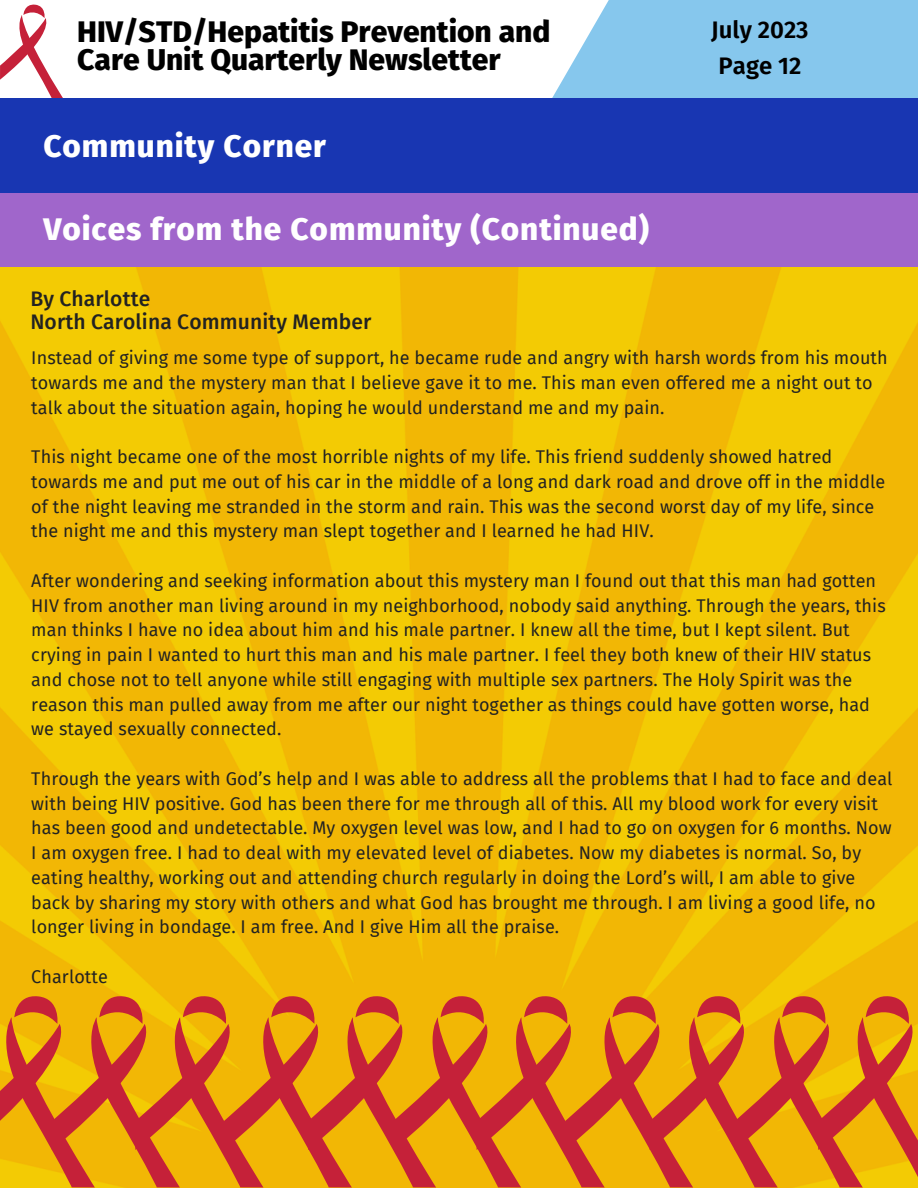
<style>
.page{position:relative;width:918px;height:1188px;background:#fff}
.page>*{position:absolute;margin:0;border:0;box-sizing:border-box;transform-origin:0 0}
.t1{font:800 31.5px "Fira Sans";letter-spacing:.03em;color:#fff}
.t2{font:800 30px/28.2px "Fira Sans";color:#000}
.t3{font:600 24px "Fira Sans";color:#000}
.t4{font:500 21px "Fira Sans";letter-spacing:.005em;color:#222}
.t5{font:18px/24.8px "Fira Sans";letter-spacing:.005em;color:#222}
</style>
<div class="page">
<img style="left:0;top:267px;width:918px;height:727px">
<div style="left:552px;top:0;width:366px;height:197px;background:#86c7ed"></div>
<div style="left:0;top:98px;width:918px;height:99px;background:#1836b2"></div>
<svg style="left:0;top:4px;width:63px;height:94px"></svg>
<div style="left:0;top:194px;width:918px;height:73px;background:#a066cb"></div>
<svg style="left:0;top:994px;width:918px;height:194px;background:#e28516"></svg>
<p class="t2" style="left:77px;top:18px;width:475px">HIV/STD/Hepatitis Prevention and<br>Care Unit Quarterly Newsletter</p>
<p class="t1" style="left:43px;top:128px;width:284px">Community Corner</p>
<p class="t1" style="left:43px;top:210px;width:607px">Voices from the Community (Continued)</p>
<p class="t4" style="left:30px;top:286px;width:121px">By Charlotte</p>
<p class="t4" style="left:30px;top:310px;width:343px">North Carolina Community Member</p>
<p class="t3" style="left:711px;top:16px;width:99px">July 2023</p>
<p class="t3" style="left:719px;top:52px;width:84px">Page 12</p>
<p class="t5" style="left:31px;top:346px;width:858px">Instead of giving me some type of support, he became rude and angry with harsh words from his mouth towards me and the mystery man that I believe gave it to me. This man even offered me a night out to talk about the situation again, hoping he would understand me and my pain.</p>
<p class="t5" style="left:31px;top:445px;width:856px">This night became one of the most horrible nights of my life. This friend suddenly showed hatred towards me and put me out of his car in the middle of a long and dark road and drove off in the middle of the night leaving me stranded in the storm and rain. This was the second worst day of my life, since the night me and this mystery man slept together and I learned he had HIV.</p>
<p class="t5" style="left:31px;top:568px;width:856px">After wondering and seeking information about this mystery man I found out that this man had gotten HIV from another man living around in my neighborhood, nobody said anything. Through the years, this man thinks I have no idea about him and his male partner. I knew all the time, but I kept silent. But crying in pain I wanted to hurt this man and his male partner. I feel they both knew of their HIV status and chose not to tell anyone while still engaging with multiple sex partners. The Holy Spirit was the reason this man pulled away from me after our night together as things could have gotten worse, had we stayed sexually connected.</p>
<p class="t5" style="left:31px;top:766px;width:863px">Through the years with God’s help and I was able to address all the problems that I had to face and deal with being HIV positive. God has been there for me through all of this. All my blood work for every visit has been good and undetectable. My oxygen level was low, and I had to go on oxygen for 6 months. Now I am oxygen free. I had to deal with my elevated level of diabetes. Now my diabetes is normal. So, by eating healthy, working out and attending church regularly in doing the Lord’s will, I am able to give back by sharing my story with others and what God has brought me through. I am living a good life, no longer living in bondage. I am free. And I give Him all the praise.</p>
<p class="t5" style="left:31px;top:964px;width:78px">Charlotte</p>
</div>
